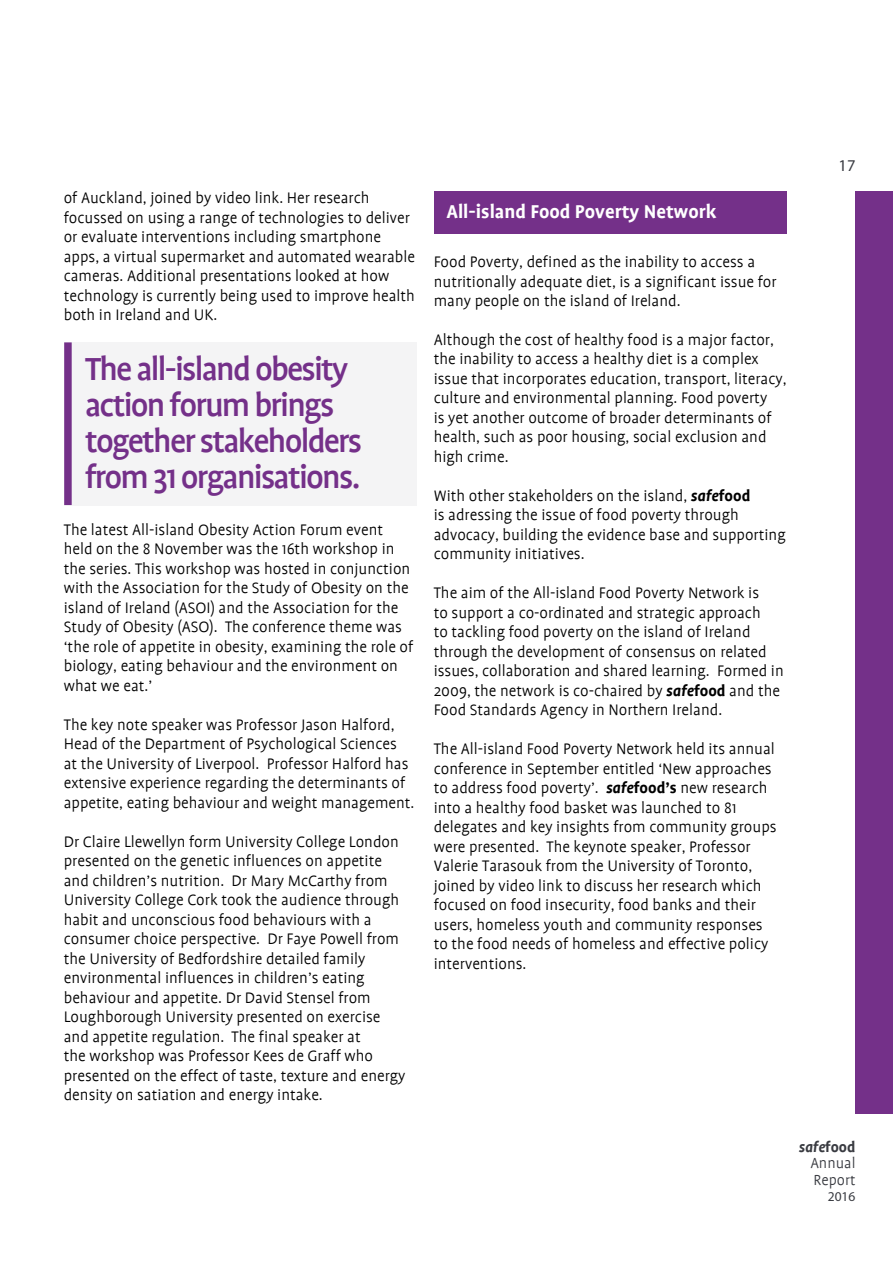
<style>
.page{position:relative;width:893px;height:1263px;background:#fff}
.page>*{position:absolute;margin:0;border:0;box-sizing:border-box;transform-origin:0 0}
.t1{font:500 36px/36px "Profile";letter-spacing:-.05em;color:#743089}
.t2{font:700 21px "Profile";color:#fff}
.t3{font:300 17.25px/19.5px "Profile";color:#000}
.t4{font:300 16.5px/16.5px "Profile";color:#393b41;text-align:justify}
.t5{font:16.5px "Myriad Pro";color:#393b41}
.t6{font:13.5px "Myriad Pro";color:#393b41}
.s1{font-weight:700;font-style:italic}
.s2{font-weight:700}
</style>
<div class="page">
<div style="left:855px;top:191px;width:38px;height:923px;background:#743089"></div>
<div style="left:434px;top:191px;width:353px;height:43px;background:#743089"></div>
<div style="left:64px;top:342px;width:353px;height:163px;background:#f4f4f5"></div>
<div style="left:64px;top:342px;width:8px;height:163px;background:#743089"></div>
<p class="t3" style="left:64px;top:188px;width:353px">of Auckland, joined by video link. Her research focussed on using a range of technologies to deliver or evaluate interventions including smartphone apps, a virtual supermarket and automated wearable cameras. Additional presentations looked at how technology is currently being used to improve health both in Ireland and UK.</p>
<h1 class="t1" style="left:85px;top:351px;width:279px">The all-island obesity action forum brings together stakeholders from 31 organisations.</h1>
<p class="t3" style="left:64px;top:520px;width:351px">The latest All-island Obesity Action Forum event held on the 8 November was the 16th workshop in the series. This workshop was hosted in conjunction with the Association for the Study of Obesity on the island of Ireland (ASOI) and the Association for the Study of Obesity (ASO). The conference theme was ‘the role of appetite in obesity, examining the role of biology, eating behaviour and the environment on what we eat.’</p>
<p class="t3" style="left:64px;top:715px;width:352px">The key note speaker was Professor Jason Halford, Head of the Department of Psychological Sciences at the University of Liverpool. Professor Halford has extensive experience regarding the determinants of appetite, eating behaviour and weight management.</p>
<p class="t3" style="left:64px;top:832px;width:343px">Dr Claire Llewellyn form University College London presented on the genetic influences on appetite and children’s nutrition. Dr Mary McCarthy from University College Cork took the audience through habit and unconscious food behaviours with a consumer choice perspective. Dr Faye Powell from the University of Bedfordshire detailed family environmental influences in children’s eating behaviour and appetite. Dr David Stensel from Loughborough University presented on exercise and appetite regulation. The final speaker at<br>the workshop was Professor Kees de Graff who presented on the effect of taste, texture and energy density on satiation and energy intake.</p>
<p class="t2" style="left:446px;top:201px;width:272px">All-island Food Poverty Network</p>
<p class="t3" style="left:434px;top:252px;width:344px">Food Poverty, defined as the inability to access a nutritionally adequate diet, is a significant issue for many people on the island of Ireland.</p>
<p class="t3" style="left:434px;top:330px;width:354px">Although the cost of healthy food is a major factor, the inability to access a healthy diet is a complex issue that incorporates education, transport, literacy, culture and environmental planning. Food poverty<br>is yet another outcome of broader determinants of health, such as poor housing, social exclusion and high crime.</p>
<p class="t3" style="left:434px;top:486px;width:353px">With other stakeholders on the island, <span class="s1">safe</span><span class="s2">food<br></span>is adressing the issue of food poverty through advocacy, building the evidence base and supporting community initiatives.</p>
<p class="t3" style="left:434px;top:584px;width:352px">The aim of the All-island Food Poverty Network is<br>to support a co-ordinated and strategic approach<br>to tackling food poverty on the island of Ireland through the development of consensus on related issues, collaboration and shared learning. Formed in 2009, the network is co-chaired by <span class="s1">safe</span><span class="s2">food</span> and the Food Standards Agency in Northern Ireland.</p>
<p class="t3" style="left:434px;top:739px;width:344px">The All-island Food Poverty Network held its annual conference in September entitled ‘New approaches to address food poverty’. <span class="s1">safe</span><span class="s2">food’s</span> new research into a healthy food basket was launched to 81 delegates and key insights from community groups were presented. The keynote speaker, Professor Valerie Tarasouk from the University of Toronto, joined by video link to discuss her research which focused on food insecurity, food banks and their users, homeless youth and community responses to the food needs of homeless and effective policy interventions.</p>
<p class="t5" style="left:838px;top:155px;width:18px">17</p>
<p class="t4" style="left:810px;top:1138px;width:47px;text-indent:-12px"><span class="s1">safe</span><span class="s2">food </span>Annual Report</p>
<p class="t6" style="left:828px;top:1188px;width:29px">2016</p>
</div>
